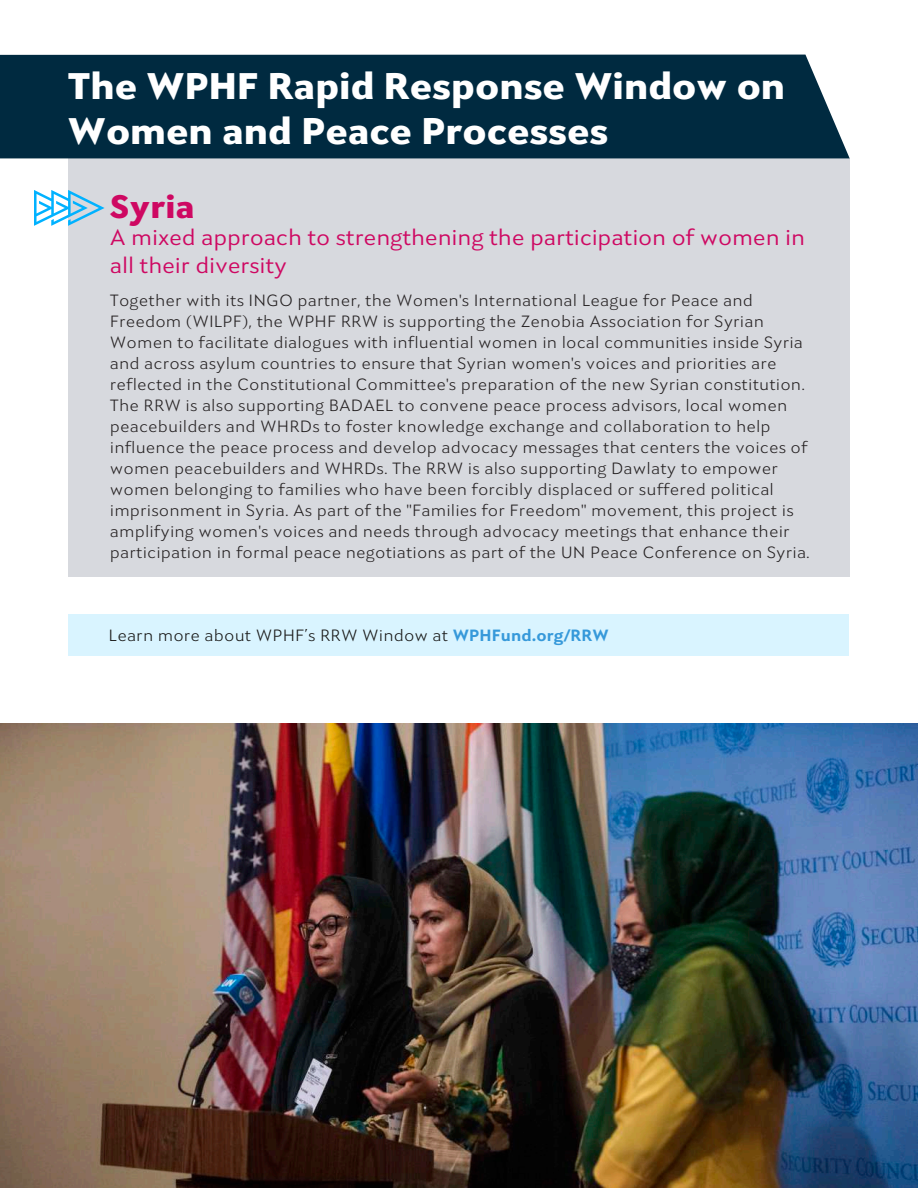
<style>
.page{position:relative;width:918px;height:1188px;background:#fff}
.page>*{position:absolute;margin:0;border:0;box-sizing:border-box;transform-origin:0 0}
.t1{font:900 37.5px/45px "Seven One Eight";color:#fff}
.t2{font:900 33px "Seven One Eight";letter-spacing:.01em;color:#ce0862}
.t3{font:22.5px/27.9px "Seven One Eight";letter-spacing:-.01em;color:#ce0862}
.t4{font:300 16.5px/21px "Seven One Eight";letter-spacing:.005em;color:#231f20}
.t5{font:300 16.5px "Seven One Eight";letter-spacing:.005em;color:#161615}
.s1{font-weight:800;color:#3699da}
</style>
<div class="page">
<div style="left:68px;top:159px;width:782px;height:418px;background:#d7d9de"></div>
<svg style="left:34px;top:190px;width:71px;height:36px"></svg>
<div style="left:0;top:55px;width:850px;height:103px;background:#002a40"></div>
<div style="left:68px;top:615px;width:781px;height:41px;background:#d9f4ff"></div>
<img style="left:0;top:723px;width:918px;height:465px">
<h1 class="t1" style="left:68px;top:62px;width:719px">The WPHF Rapid Response Window on<br>Women and Peace Processes</h1>
<h2 class="t2" style="left:110px;top:183px;width:86px">Syria</h2>
<h3 class="t3" style="left:110px;top:223px;width:697px">A mixed approach to strengthening the participation of women in all their diversity</h3>
<p class="t4" style="left:110px;top:290px;width:702px">Together with its INGO partner, the Women's International League for Peace and Freedom (WILPF), the WPHF RRW is supporting the Zenobia Association for Syrian Women to facilitate dialogues with influential women in local communities inside Syria and across asylum countries to ensure that Syrian women's voices and priorities are reflected in the Constitutional Committee's preparation of the new Syrian constitution.<br>The RRW is also supporting BADAEL to convene peace process advisors, local women peacebuilders and WHRDs to foster knowledge exchange and collaboration to help influence the peace process and develop advocacy messages that centers the voices of women peacebuilders and WHRDs. The RRW is also supporting Dawlaty to empower women belonging to families who have been forcibly displaced or suffered political imprisonment in Syria. As part of the "Families for Freedom" movement, this project is amplifying women's voices and needs through advocacy meetings that enhance their participation in formal peace negotiations as part of the UN Peace Conference on Syria.</p>
<p class="t5" style="left:109px;top:625px;width:502px">Learn more about WPHF’s RRW Window at <span class="s1">WPHFund.org/RRW</span></p>
</div>
